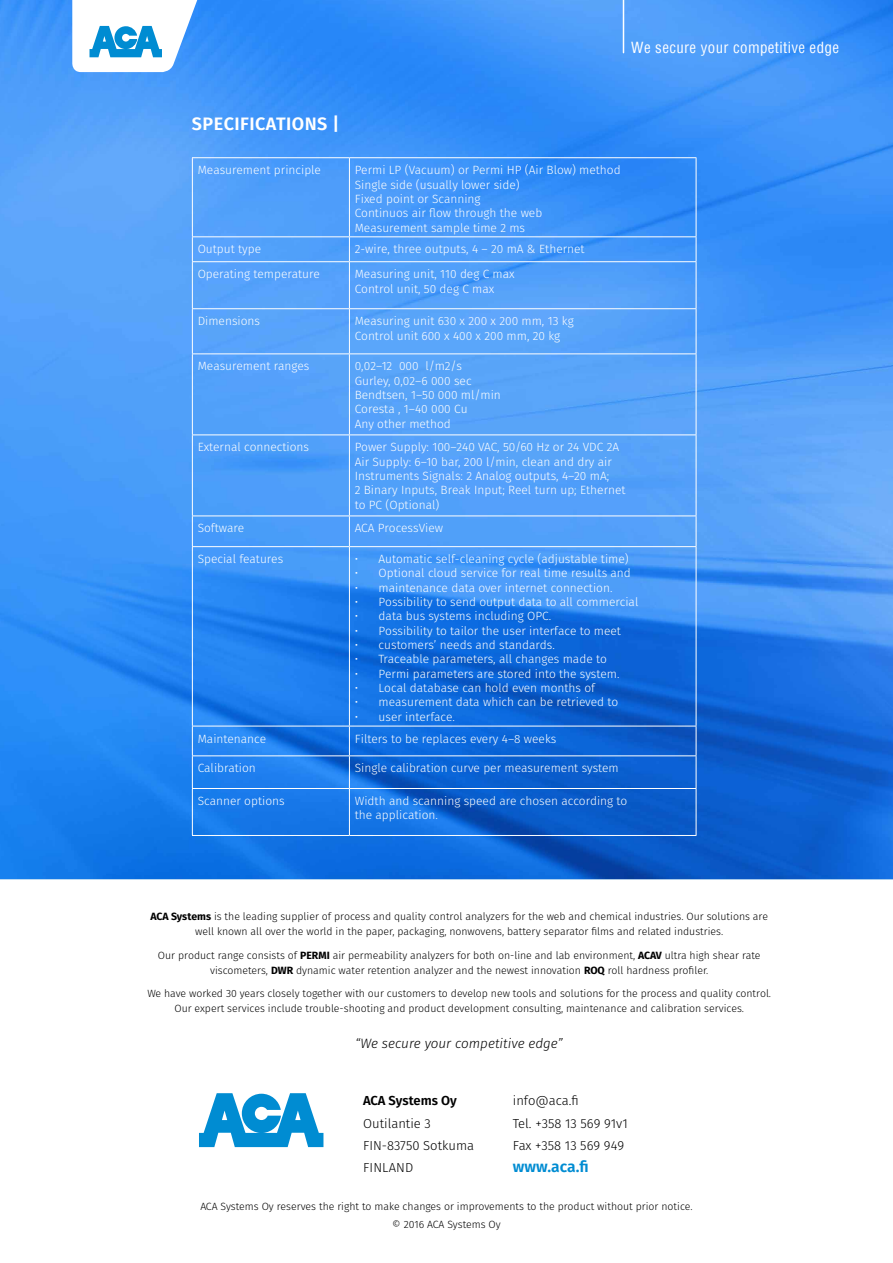
<style>
.page{position:relative;width:893px;height:1263px;background:#fff}
.page>*{position:absolute;margin:0;border:0;box-sizing:border-box;transform-origin:0 0}
.t1{font:600 18px "Fira Sans";letter-spacing:.025em;color:#fff}
.t2{font:600 15.6px "Fira Sans";color:#008cd2}
.t3{font:condensed 15px "Helvetica";letter-spacing:.025em;color:#fff}
.t4{font:italic 300 13.5px "Fira Sans";color:#000}
.t5{font:300 13.05px/22.2px "Fira Sans";color:#000}
.t6{font:600 13.05px "Fira Sans";color:#000}
.t7{font:300 12px/14.4px "Fira Sans";color:#fff}
.t8{font:300 10.5px/15.1px "Fira Sans";color:#000;text-align:center}
.s1{font-weight:700}
</style>
<div class="page">
<img style="left:0;top:0;width:893px;height:879px">
<hr style="left:192px;top:157px;width:157px;height:1px;background:#fff">
<hr style="left:192px;top:158px;width:1px;height:78px;background:#fff">
<hr style="left:349px;top:157px;width:347px;height:1px;background:#fff">
<hr style="left:349px;top:158px;width:1px;height:78px;background:#fff">
<hr style="left:696px;top:158px;width:1px;height:78px;background:#fff">
<hr style="left:192px;top:236px;width:157px;height:1px;background:#fff">
<svg style="left:192px;top:237px;width:1px;height:24px"></svg>
<hr style="left:349px;top:236px;width:347px;height:1px;background:#fff">
<svg style="left:349px;top:237px;width:1px;height:24px"></svg>
<svg style="left:696px;top:237px;width:1px;height:24px"></svg>
<hr style="left:192px;top:261px;width:157px;height:1px;background:#fff">
<hr style="left:192px;top:262px;width:1px;height:46px;background:#fff">
<hr style="left:349px;top:261px;width:347px;height:1px;background:#fff">
<hr style="left:349px;top:262px;width:1px;height:46px;background:#fff">
<hr style="left:696px;top:262px;width:1px;height:46px;background:#fff">
<hr style="left:192px;top:308px;width:157px;height:1px;background:#fff">
<hr style="left:192px;top:309px;width:1px;height:44px;background:#fff">
<hr style="left:349px;top:308px;width:347px;height:1px;background:#fff">
<hr style="left:349px;top:309px;width:1px;height:44px;background:#fff">
<hr style="left:696px;top:309px;width:1px;height:44px;background:#fff">
<hr style="left:192px;top:353px;width:157px;height:1px;background:#fff">
<hr style="left:192px;top:354px;width:1px;height:80px;background:#fff">
<hr style="left:349px;top:353px;width:347px;height:1px;background:#fff">
<hr style="left:349px;top:354px;width:1px;height:80px;background:#fff">
<hr style="left:696px;top:354px;width:1px;height:80px;background:#fff">
<hr style="left:192px;top:434px;width:157px;height:1px;background:#fff">
<hr style="left:192px;top:435px;width:1px;height:80px;background:#fff">
<hr style="left:349px;top:434px;width:347px;height:1px;background:#fff">
<hr style="left:349px;top:435px;width:1px;height:80px;background:#fff">
<hr style="left:696px;top:435px;width:1px;height:80px;background:#fff">
<hr style="left:192px;top:515px;width:157px;height:1px;background:#fff">
<hr style="left:192px;top:516px;width:1px;height:30px;background:#fff">
<hr style="left:349px;top:515px;width:347px;height:1px;background:#fff">
<hr style="left:349px;top:516px;width:1px;height:30px;background:#fff">
<hr style="left:696px;top:516px;width:1px;height:30px;background:#fff">
<hr style="left:192px;top:546px;width:157px;height:1px;background:#fff">
<hr style="left:192px;top:547px;width:1px;height:179px;background:#fff">
<hr style="left:349px;top:546px;width:347px;height:1px;background:#fff">
<hr style="left:349px;top:547px;width:1px;height:179px;background:#fff">
<hr style="left:696px;top:547px;width:1px;height:179px;background:#fff">
<hr style="left:192px;top:726px;width:157px;height:1px;background:#fff">
<svg style="left:192px;top:726px;width:1px;height:29px"></svg>
<hr style="left:349px;top:726px;width:347px;height:1px;background:#fff">
<svg style="left:349px;top:726px;width:1px;height:29px"></svg>
<svg style="left:696px;top:726px;width:1px;height:29px"></svg>
<hr style="left:192px;top:755px;width:157px;height:1px;background:#fff">
<hr style="left:192px;top:756px;width:1px;height:32px;background:#fff">
<hr style="left:349px;top:755px;width:347px;height:1px;background:#fff">
<hr style="left:349px;top:756px;width:1px;height:32px;background:#fff">
<hr style="left:696px;top:756px;width:1px;height:32px;background:#fff">
<hr style="left:192px;top:788px;width:157px;height:1px;background:#fff">
<hr style="left:192px;top:789px;width:1px;height:46px;background:#fff">
<hr style="left:349px;top:788px;width:347px;height:1px;background:#fff">
<hr style="left:349px;top:789px;width:1px;height:46px;background:#fff">
<hr style="left:696px;top:789px;width:1px;height:46px;background:#fff">
<hr style="left:192px;top:835px;width:157px;height:1px;background:#fff">
<hr style="left:349px;top:835px;width:347px;height:1px;background:#fff">
<svg style="left:72px;top:0;width:130px;height:72px"></svg>
<svg style="left:199px;top:1093px;width:124px;height:54px"></svg>
<hr style="left:623px;top:0;width:1px;height:53px;background:#fff">
<h1 class="t1" style="left:192px;top:108px;width:149px">SPECIFICATIONS |</h1>
<p class="t3" style="left:631px;top:38px;width:209px">We secure your competitive edge</p>
<p class="t7" style="left:198px;top:163px;width:125px">Measurement principle</p>
<p class="t7" style="left:355px;top:163px;width:267px">Permi LP (Vacuum) or Permi HP (Air Blow) method Single side (usually lower side)<br>Fixed point or Scanning<br>Continuos air flow through the web<br>Measurement sample time 2 ms</p>
<p class="t7" style="left:198px;top:242px;width:65px">Output type</p>
<p class="t7" style="left:355px;top:242px;width:231px">2-wire, three outputs, 4 – 20 mA &amp; Ethernet</p>
<p class="t7" style="left:198px;top:267px;width:124px">Operating temperature</p>
<p class="t7" style="left:355px;top:267px;width:161px">Measuring unit, 110 deg C max<br>Control unit, 50 deg C max</p>
<p class="t7" style="left:198px;top:314px;width:64px">Dimensions</p>
<p class="t7" style="left:355px;top:314px;width:220px">Measuring unit 630 x 200 x 200 mm, 13 kg<br>Control unit 600 x 400 x 200 mm, 20 kg</p>
<p class="t7" style="left:198px;top:359px;width:113px">Measurement ranges</p>
<p class="t7" style="left:355px;top:359px;width:148px">0,02–12 000 l/m2/s<br>Gurley, 0,02–6 000 sec<br>Bendtsen, 1–50 000 ml/min<br>Coresta , 1–40 000 Cu<br>Any other method</p>
<p class="t7" style="left:198px;top:440px;width:113px">External connections</p>
<p class="t7" style="left:355px;top:440px;width:272px">Power Supply: 100–240 VAC, 50/60 Hz or 24 VDC 2A Air Supply: 6–10 bar, 200 l/min, clean and dry air Instruments Signals: 2 Analog outputs, 4–20 mA;<br>2 Binary Inputs, Break Input; Reel turn up; Ethernet to PC (Optional)</p>
<p class="t7" style="left:198px;top:521px;width:48px">Software</p>
<p class="t7" style="left:355px;top:521px;width:90px">ACA ProcessView</p>
<p class="t7" style="left:198px;top:552px;width:87px">Special features</p>
<p class="t7" style="left:355px;top:552px;width:275px">• Automatic self-cleaning cycle (adjustable time)</p>
<p class="t7" style="left:355px;top:566px;width:278px">• Optional cloud service for real time results and</p>
<p class="t7" style="left:355px;top:580px;width:259px">• maintenance data over internet connection.</p>
<p class="t7" style="left:355px;top:595px;width:285px">• Possibility to send output data to all commercial</p>
<p class="t7" style="left:355px;top:609px;width:198px">• data bus systems including OPC.</p>
<p class="t7" style="left:355px;top:623px;width:268px">• Possibility to tailor the user interface to meet</p>
<p class="t7" style="left:355px;top:638px;width:202px">• customers’ needs and standards.</p>
<p class="t7" style="left:355px;top:652px;width:254px">• Traceable parameters, all changes made to</p>
<p class="t7" style="left:355px;top:666px;width:266px">• Permi parameters are stored into the system.</p>
<p class="t7" style="left:355px;top:681px;width:242px">• Local database can hold even months of</p>
<p class="t7" style="left:355px;top:695px;width:265px">• measurement data which can be retrieved to</p>
<p class="t7" style="left:355px;top:709px;width:102px">• user interface.</p>
<p class="t7" style="left:198px;top:731px;width:70px">Maintenance</p>
<p class="t7" style="left:355px;top:731px;width:203px">Filters to be replaces every 4–8 weeks</p>
<p class="t7" style="left:198px;top:761px;width:60px">Calibration</p>
<p class="t7" style="left:355px;top:761px;width:266px">Single calibration curve per measurement system</p>
<p class="t7" style="left:198px;top:793px;width:88px">Scanner options</p>
<p class="t7" style="left:355px;top:793px;width:274px">Width and scanning speed are chosen according to the application.</p>
<p class="t8" style="left:150px;top:908px;width:619px"><span class="s1">ACA Systems</span> is the leading supplier of process and quality control analyzers for the web and chemical industries. Our solutions are well known all over the world in the paper, packaging, nonwovens, battery separator films and related industries.</p>
<p class="t8" style="left:158px;top:947px;width:604px">Our product range consists of <span class="s1">PERMI</span> air permeability analyzers for both on-line and lab environment, <span class="s1">ACAV</span> ultra high shear rate viscometers, <span class="s1">DWR</span> dynamic water retention analyzer and the newest innovation <span class="s1">ROQ</span> roll hardness profiler.</p>
<p class="t8" style="left:147px;top:986px;width:625px">We have worked 30 years closely together with our customers to develop new tools and solutions for the process and quality control.<br>Our expert services include trouble-shooting and product development consulting, maintenance and calibration services.</p>
<p class="t4" style="left:356px;top:1034px;width:209px">“We secure your competitive edge”</p>
<p class="t5" style="left:513px;top:1090px;width:117px">info@aca.fi<br>Tel. +358 13 569 91v1<br>Fax +358 13 569 949</p>
<h2 class="t2" style="left:513px;top:1154px;width:77px">www.aca.fi</h2>
<p class="t8" style="left:200px;top:1197px;width:494px;line-height:18px">ACA Systems Oy reserves the right to make changes or improvements to the product without prior notice. © 2016 ACA Systems Oy</p>
<p class="t6" style="left:363px;top:1090px;width:95px">ACA Systems Oy</p>
<p class="t5" style="left:363px;top:1112px;width:113px">Outilantie 3<br>FIN-83750 Sotkuma<br>FINLAND</p>
</div>
